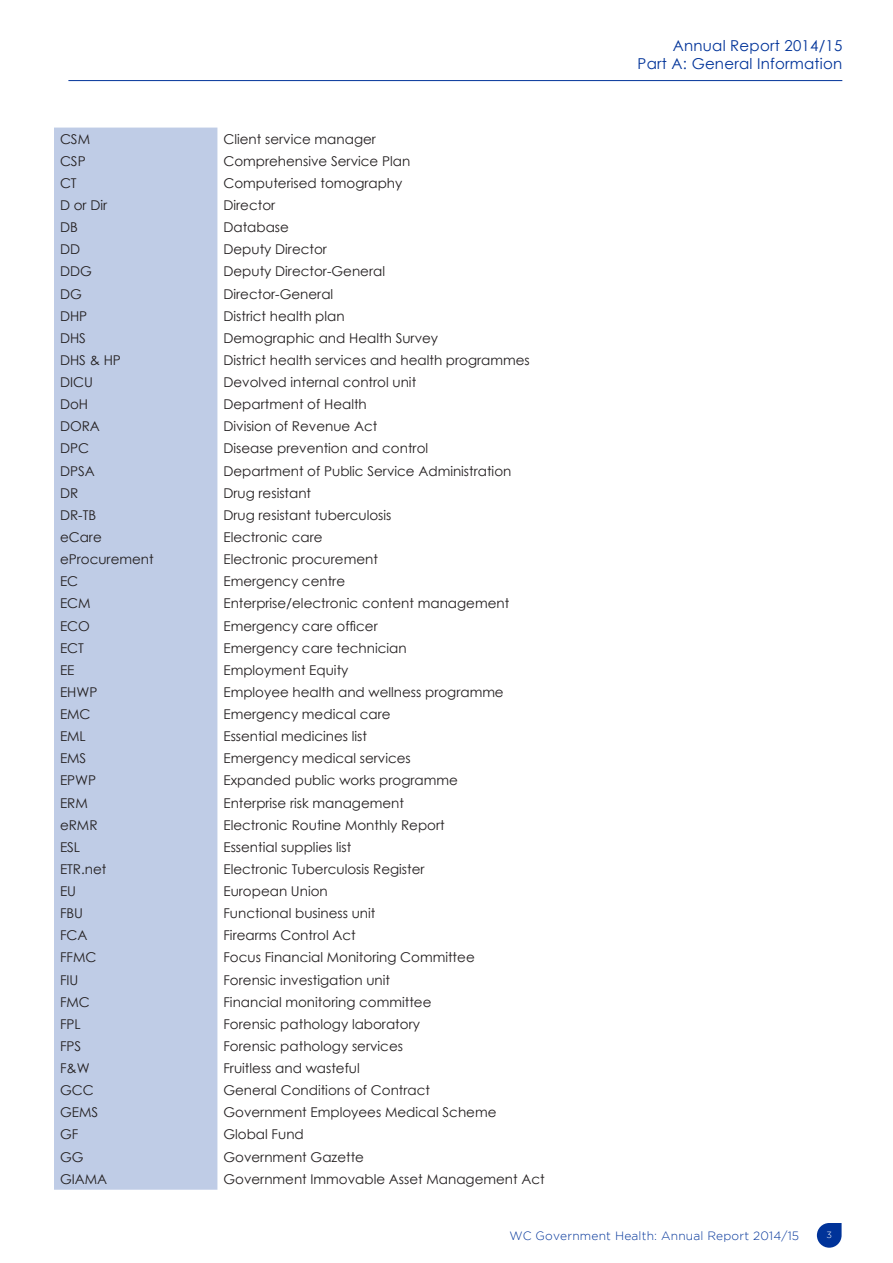
<style>
.page{position:relative;width:893px;height:1263px;background:#fff}
.page>*{position:absolute;margin:0;border:0;box-sizing:border-box;transform-origin:0 0}
.t1{font:15px/18px "Century Gothic";letter-spacing:.015em;color:#039;text-align:right}
.t2{font:13.5px "Century Gothic";color:#231f20}
.t3{font:300 12px "Gotham";letter-spacing:.015em;color:#039}
.t4{font:300 9px "Gotham";color:#fff}
</style>
<div class="page">
<hr style="left:68px;top:80px;width:774px;height:1px;background:#039">
<svg style="left:817px;top:1223px;width:25px;height:25px"></svg>
<div style="left:54px;top:128px;width:163px;height:1062px;background:#bfcce6"></div>
<p class="t2" style="left:60px;top:129px;width:32px">CSM</p>
<p class="t2" style="left:223px;top:129px;width:154px">Client service manager</p>
<p class="t2" style="left:60px;top:151px;width:27px">CSP</p>
<p class="t2" style="left:223px;top:151px;width:188px">Comprehensive Service Plan</p>
<p class="t2" style="left:60px;top:174px;width:18px">CT</p>
<p class="t2" style="left:223px;top:174px;width:180px">Computerised tomography</p>
<p class="t2" style="left:60px;top:196px;width:49px">D or Dir</p>
<p class="t2" style="left:223px;top:196px;width:53px">Director</p>
<p class="t2" style="left:60px;top:218px;width:19px">DB</p>
<p class="t2" style="left:223px;top:218px;width:67px">Database</p>
<p class="t2" style="left:60px;top:240px;width:22px">DD</p>
<p class="t2" style="left:223px;top:240px;width:105px">Deputy Director</p>
<p class="t2" style="left:60px;top:262px;width:33px">DDG</p>
<p class="t2" style="left:223px;top:262px;width:163px">Deputy Director-General</p>
<p class="t2" style="left:60px;top:284px;width:23px">DG</p>
<p class="t2" style="left:223px;top:284px;width:111px">Director-General</p>
<p class="t2" style="left:60px;top:306px;width:29px">DHP</p>
<p class="t2" style="left:223px;top:306px;width:123px">District health plan</p>
<p class="t2" style="left:60px;top:328px;width:27px">DHS</p>
<p class="t2" style="left:223px;top:328px;width:216px">Demographic and Health Survey</p>
<p class="t2" style="left:60px;top:351px;width:62px">DHS &amp; HP</p>
<p class="t2" style="left:223px;top:351px;width:308px">District health services and health programmes</p>
<p class="t2" style="left:60px;top:373px;width:34px">DICU</p>
<p class="t2" style="left:223px;top:373px;width:194px">Devolved internal control unit</p>
<p class="t2" style="left:60px;top:395px;width:30px">DoH</p>
<p class="t2" style="left:223px;top:395px;width:145px">Department of Health</p>
<p class="t2" style="left:60px;top:417px;width:41px">DORA</p>
<p class="t2" style="left:223px;top:417px;width:155px">Division of Revenue Act</p>
<p class="t2" style="left:60px;top:439px;width:31px">DPC</p>
<p class="t2" style="left:223px;top:439px;width:206px">Disease prevention and control</p>
<p class="t2" style="left:60px;top:461px;width:36px">DPSA</p>
<p class="t2" style="left:223px;top:461px;width:289px">Department of Public Service Administration</p>
<p class="t2" style="left:60px;top:483px;width:20px">DR</p>
<p class="t2" style="left:223px;top:483px;width:89px">Drug resistant</p>
<p class="t2" style="left:60px;top:505px;width:38px">DR-TB</p>
<p class="t2" style="left:223px;top:505px;width:169px">Drug resistant tuberculosis</p>
<p class="t2" style="left:60px;top:528px;width:43px">eCare</p>
<p class="t2" style="left:223px;top:528px;width:101px">Electronic care</p>
<p class="t2" style="left:60px;top:550px;width:95px">eProcurement</p>
<p class="t2" style="left:223px;top:550px;width:156px">Electronic procurement</p>
<p class="t2" style="left:60px;top:572px;width:20px">EC</p>
<p class="t2" style="left:223px;top:572px;width:123px">Emergency centre</p>
<p class="t2" style="left:60px;top:594px;width:32px">ECM</p>
<p class="t2" style="left:223px;top:594px;width:287px">Enterprise/electronic content management</p>
<p class="t2" style="left:60px;top:616px;width:31px">ECO</p>
<p class="t2" style="left:223px;top:616px;width:156px">Emergency care officer</p>
<p class="t2" style="left:60px;top:638px;width:25px">ECT</p>
<p class="t2" style="left:223px;top:638px;width:185px">Emergency care technician</p>
<p class="t2" style="left:60px;top:660px;width:16px">EE</p>
<p class="t2" style="left:223px;top:660px;width:127px">Employment Equity</p>
<p class="t2" style="left:60px;top:682px;width:39px">EHWP</p>
<p class="t2" style="left:223px;top:682px;width:282px">Employee health and wellness programme</p>
<p class="t2" style="left:60px;top:705px;width:32px">EMC</p>
<p class="t2" style="left:223px;top:705px;width:169px">Emergency medical care</p>
<p class="t2" style="left:60px;top:727px;width:27px">EML</p>
<p class="t2" style="left:223px;top:727px;width:145px">Essential medicines list</p>
<p class="t2" style="left:60px;top:749px;width:28px">EMS</p>
<p class="t2" style="left:223px;top:749px;width:189px">Emergency medical services</p>
<p class="t2" style="left:60px;top:771px;width:38px">EPWP</p>
<p class="t2" style="left:223px;top:771px;width:236px">Expanded public works programme</p>
<p class="t2" style="left:60px;top:793px;width:29px">ERM</p>
<p class="t2" style="left:223px;top:793px;width:182px">Enterprise risk management</p>
<p class="t2" style="left:60px;top:815px;width:39px">eRMR</p>
<p class="t2" style="left:223px;top:815px;width:223px">Electronic Routine Monthly Report</p>
<p class="t2" style="left:60px;top:837px;width:22px">ESL</p>
<p class="t2" style="left:223px;top:837px;width:129px">Essential supplies list</p>
<p class="t2" style="left:60px;top:859px;width:48px">ETR.net</p>
<p class="t2" style="left:223px;top:859px;width:203px">Electronic Tuberculosis Register</p>
<p class="t2" style="left:60px;top:882px;width:18px">EU</p>
<p class="t2" style="left:223px;top:882px;width:106px">European Union</p>
<p class="t2" style="left:60px;top:904px;width:25px">FBU</p>
<p class="t2" style="left:223px;top:904px;width:154px">Functional business unit</p>
<p class="t2" style="left:60px;top:926px;width:29px">FCA</p>
<p class="t2" style="left:223px;top:926px;width:134px">Firearms Control Act</p>
<p class="t2" style="left:60px;top:948px;width:38px">FFMC</p>
<p class="t2" style="left:223px;top:948px;width:253px">Focus Financial Monitoring Committee</p>
<p class="t2" style="left:60px;top:970px;width:20px">FIU</p>
<p class="t2" style="left:223px;top:970px;width:168px">Forensic investigation unit</p>
<p class="t2" style="left:60px;top:992px;width:31px">FMC</p>
<p class="t2" style="left:223px;top:992px;width:210px">Financial monitoring committee</p>
<p class="t2" style="left:60px;top:1014px;width:22px">FPL</p>
<p class="t2" style="left:223px;top:1014px;width:198px">Forensic pathology laboratory</p>
<p class="t2" style="left:60px;top:1036px;width:23px">FPS</p>
<p class="t2" style="left:223px;top:1036px;width:181px">Forensic pathology services</p>
<p class="t2" style="left:60px;top:1059px;width:31px">F&amp;W</p>
<p class="t2" style="left:223px;top:1059px;width:138px">Fruitless and wasteful</p>
<p class="t2" style="left:60px;top:1081px;width:35px">GCC</p>
<p class="t2" style="left:223px;top:1081px;width:208px">General Conditions of Contract</p>
<p class="t2" style="left:60px;top:1103px;width:40px">GEMS</p>
<p class="t2" style="left:223px;top:1103px;width:274px">Government Employees Medical Scheme</p>
<p class="t2" style="left:60px;top:1125px;width:20px">GF</p>
<p class="t2" style="left:223px;top:1125px;width:82px">Global Fund</p>
<p class="t2" style="left:60px;top:1147px;width:25px">GG</p>
<p class="t2" style="left:223px;top:1147px;width:142px">Government Gazette</p>
<p class="t2" style="left:60px;top:1169px;width:49px">GIAMA</p>
<p class="t2" style="left:223px;top:1169px;width:323px">Government Immovable Asset Management Act</p>
<p class="t1" style="left:638px;top:36px;width:206px">Annual Report 2014/15<br>Part A: General Information</p>
<p class="t3" style="left:509px;top:1229px;width:291px">WC Government Health: Annual Report 2014/15</p>
<p class="t4" style="left:826px;top:1230px;width:7px">3</p>
</div>
